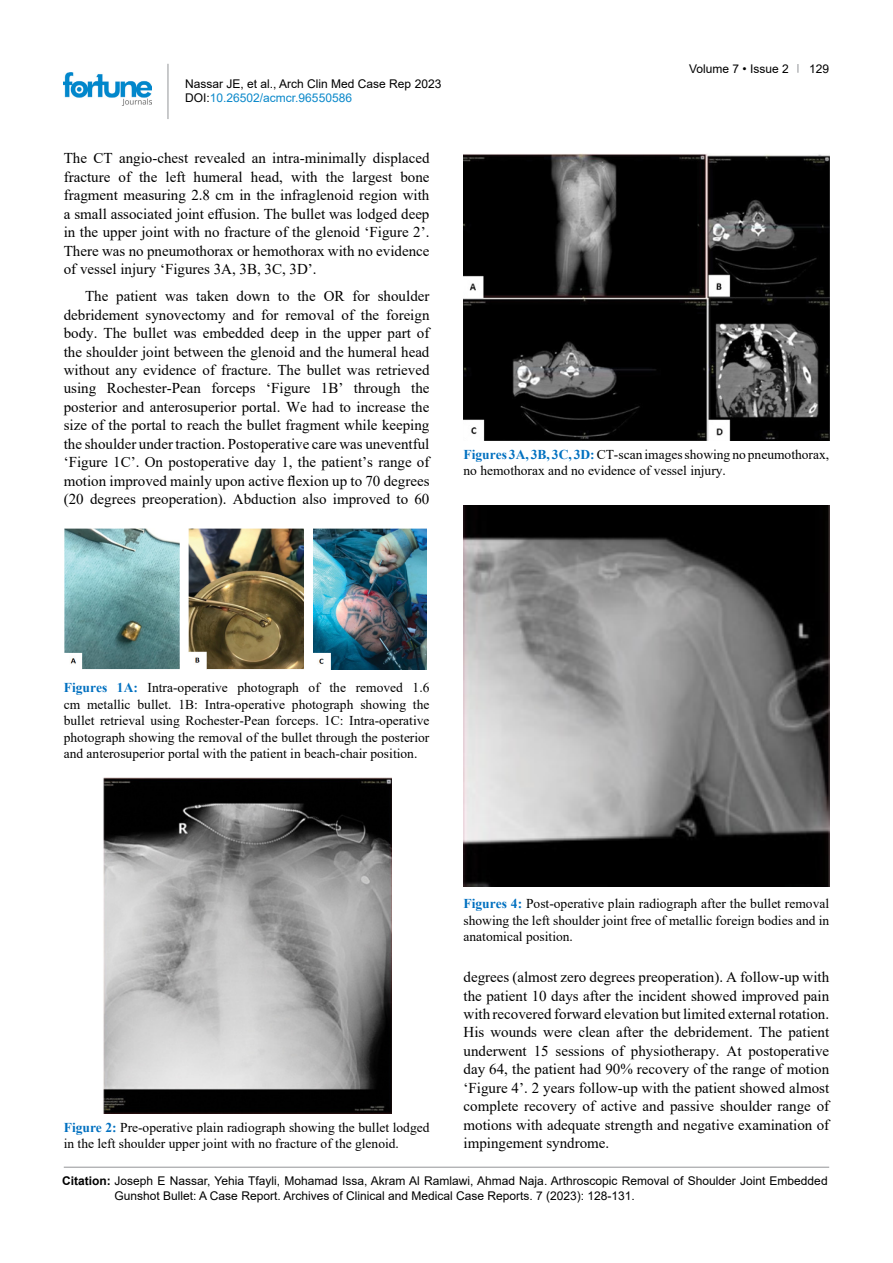
<style>
.page{position:relative;width:893px;height:1263px;background:#fff}
.page>*{position:absolute;margin:0;border:0;box-sizing:border-box;transform-origin:0 0}
.t1{font:15px/18.5px "Times New Roman";color:#000;text-align:justify}
.t2{font:13.5px/16.5px "Times New Roman";color:#000;text-align:justify}
.t3{font:12px/14.4px "Arial";color:#000}
.s1{color:#0a88ca}
.s2{font-weight:700;color:#0070c0}
.s3{font-weight:700}
</style>
<div class="page">
<hr style="left:168px;top:64px;width:1px;height:55px;background:#939598">
<img style="left:64px;top:72px;width:88px;height:33px">
<hr style="left:64px;top:1167px;width:765px;height:1px;background:#939598">
<img style="left:64px;top:529px;width:363px;height:140px">
<img style="left:463px;top:153px;width:366px;height:288px">
<img style="left:463px;top:506px;width:366px;height:380px">
<img style="left:103px;top:777px;width:288px;height:337px">
<p class="t3" style="left:185px;top:76px;width:258px">Nassar JE, et al., Arch Clin Med Case Rep 2023<br>DOI:<span class="s1">10.26502/acmcr.96550586</span></p>
<p class="t1" style="left:64px;top:149px;width:367px">The CT angio-chest revealed an intra-minimally displaced fracture of the left humeral head, with the largest bone fragment measuring 2.8 cm in the infraglenoid region with a small associated joint effusion. The bullet was lodged deep in the upper joint with no fracture of the glenoid ‘Figure 2’.<br>There was no pneumothorax or hemothorax with no evidence of vessel injury ‘Figures 3A, 3B, 3C, 3D’.</p>
<p class="t1" style="left:64px;top:286px;width:367px;text-indent:21px">The patient was taken down to the OR for shoulder debridement synovectomy and for removal of the foreign body. The bullet was embedded deep in the upper part of the shoulder joint between the glenoid and the humeral head without any evidence of fracture. The bullet was retrieved using Rochester-Pean forceps ‘Figure 1B’ through the posterior and anterosuperior portal. We had to increase the size of the portal to reach the bullet fragment while keeping the shoulder under traction. Postoperative care was uneventful ‘Figure 1C’. On postoperative day 1, the patient’s range of motion improved mainly upon active flexion up to 70 degrees (20 degrees preoperation). Abduction also improved to 60</p>
<p class="t3" style="left:689px;top:61px;width:101px">Volume 7 • Issue 2</p>
<p class="t3" style="left:809px;top:61px;width:22px">129</p>
<p class="t2" style="left:463px;top:445px;width:367px"><span class="s2">Figures 3A, 3B, 3C, 3D:</span> CT-scan images showing no pneumothorax, no hemothorax and no evidence of vessel injury.</p>
<p class="t2" style="left:64px;top:679px;width:367px"><span class="s2">Figures 1A:</span> Intra-operative photograph of the removed 1.6 cm metallic bullet. 1B: Intra-operative photograph showing the bullet retrieval using Rochester-Pean forceps. 1C: Intra-operative photograph showing the removal of the bullet through the posterior and anterosuperior portal with the patient in beach-chair position.</p>
<p class="t2" style="left:64px;top:1118px;width:367px"><span class="s2">Figure 2:</span> Pre-operative plain radiograph showing the bullet lodged in the left shoulder upper joint with no fracture of the glenoid.</p>
<p class="t2" style="left:463px;top:895px;width:367px"><span class="s2">Figures 4:</span> Post-operative plain radiograph after the bullet removal showing the left shoulder joint free of metallic foreign bodies and in anatomical position.</p>
<p class="t1" style="left:463px;top:967px;width:367px">degrees (almost zero degrees preoperation). A follow-up with the patient 10 days after the incident showed improved pain with recovered forward elevation but limited external rotation.<br>His wounds were clean after the debridement. The patient underwent 15 sessions of physiotherapy. At postoperative day 64, the patient had 90% recovery of the range of motion ‘Figure 4’. 2 years follow-up with the patient showed almost complete recovery of active and passive shoulder range of motions with adequate strength and negative examination of impingement syndrome.</p>
<p class="t3" style="left:115px;top:1173px;width:715px;line-height:15px;text-indent:-52px"><span class="s3">Citation:</span> Joseph E Nassar, Yehia Tfayli, Mohamad Issa, Akram Al Ramlawi, Ahmad Naja. Arthroscopic Removal of Shoulder Joint Embedded<br>Gunshot Bullet: A Case Report. Archives of Clinical and Medical Case Reports. 7 (2023): 128-131.</p>
</div>
